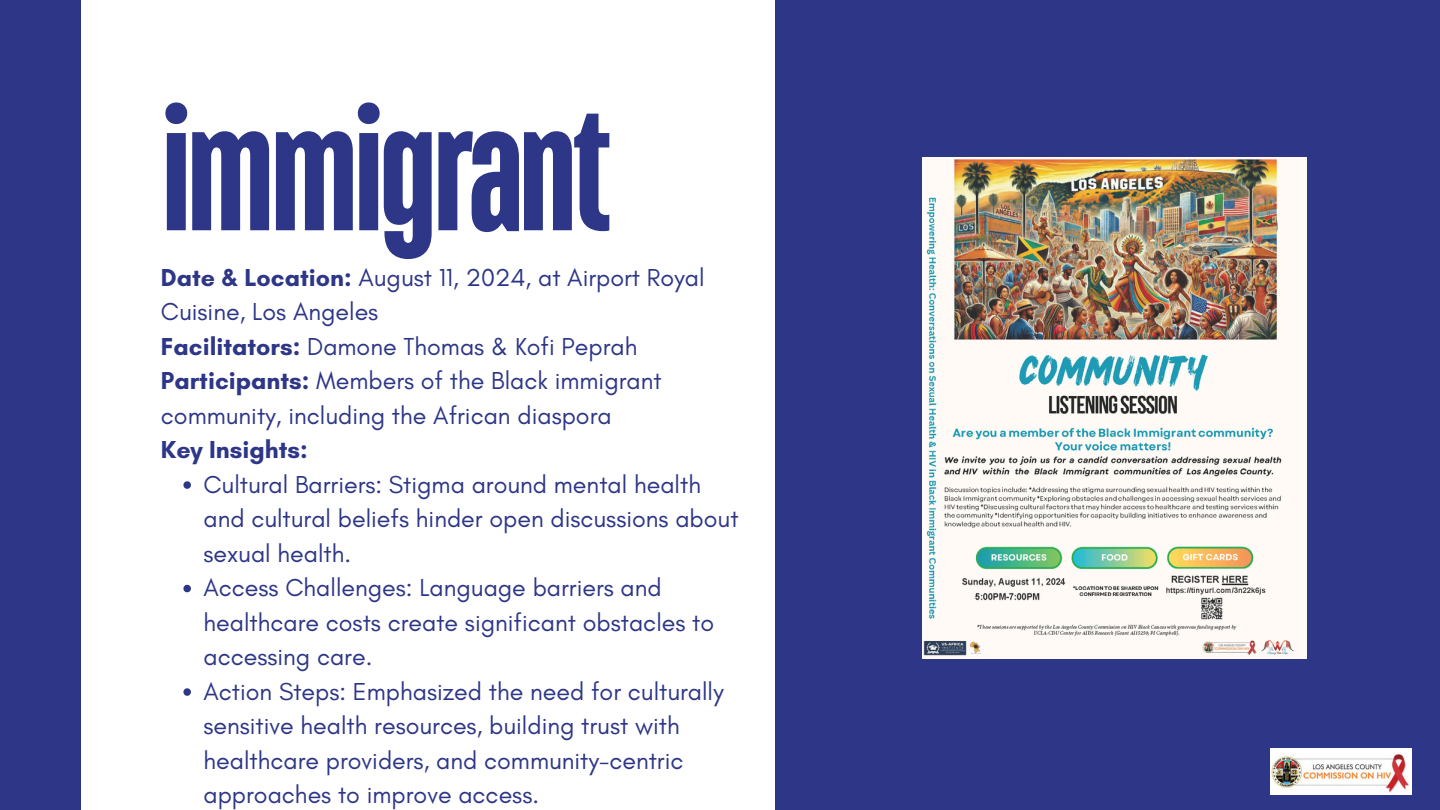
<style>
.page{position:relative;width:1440px;height:810px;background:#2d3687}
.page>*{position:absolute;margin:0;border:0;box-sizing:border-box;transform-origin:0 0}
.t1{font:700 180px "TT Bluescreens";letter-spacing:-.03em;color:#2d3687}
.t2{font:25px/34.5px "Glacial Indifference";color:#2d3687}
.t3{font:700 25px "Glacial Indifference";color:#2d3687}
.s1{font-weight:700}
</style>
<div class="page">
<div style="left:81px;top:0;width:693px;height:810px;background:#fff"></div>
<img style="left:1270px;top:748px;width:142px;height:46px">
<img style="left:922px;top:158px;width:384px;height:500px">
<svg style="left:183px;top:481px;width:8px;height:8px"></svg>
<svg style="left:183px;top:585px;width:8px;height:7px"></svg>
<svg style="left:183px;top:688px;width:8px;height:8px"></svg>
<p class="t1" style="left:161px;top:83px;width:453px">immigrant</p>
<h1 class="t2" style="left:161px;top:260px;width:545px"><span class="s1">Date &amp; Location:</span> August 11, 2024, at Airport Royal<br>Cuisine, Los Angeles</h1>
<p class="t2" style="left:161px;top:329px;width:478px"><span class="s1">Facilitators:</span> Damone Thomas &amp; Kofi Peprah</p>
<p class="t2" style="left:161px;top:363px;width:502px"><span class="s1">Participants:</span> Members of the Black immigrant community, including the African diaspora</p>
<p class="t3" style="left:161px;top:434px;width:148px">Key Insights:</p>
<p class="t2" style="left:203px;top:467px;width:537px">Cultural Barriers: Stigma around mental health and cultural beliefs hinder open discussions about sexual health.</p>
<p class="t2" style="left:203px;top:570px;width:512px">Access Challenges: Language barriers and healthcare costs create significant obstacles to accessing care.</p>
<p class="t2" style="left:203px;top:674px;width:522px">Action Steps: Emphasized the need for culturally sensitive health resources, building trust with healthcare providers, and community-centric approaches to improve access.</p>
</div>
